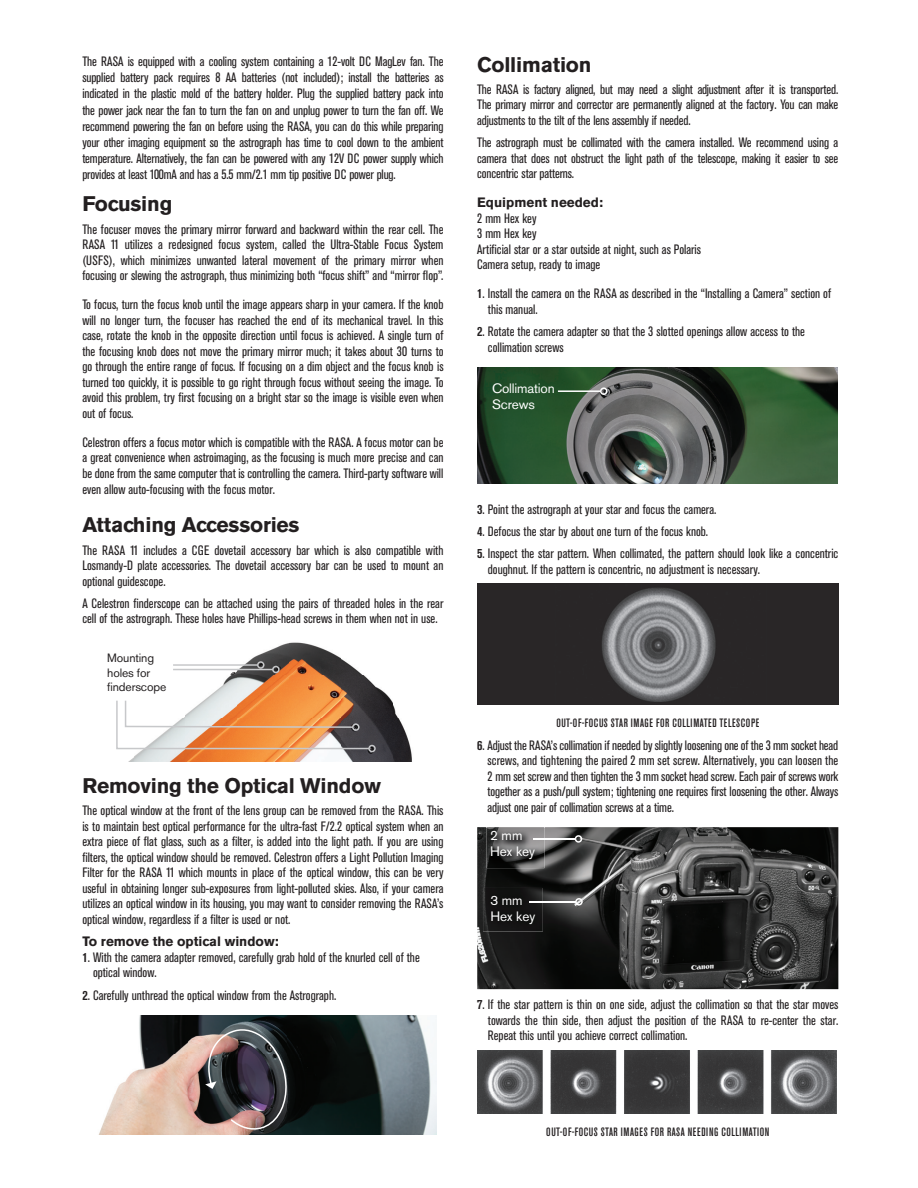
<style>
.page{position:relative;width:918px;height:1188px;background:#fff}
.page>*{position:absolute;margin:0;border:0;box-sizing:border-box;transform-origin:0 0}
.t1{font:700 21px "Akzidenz Grotesk BE";letter-spacing:-.01em;color:#231f20}
.t2{font:condensed 13.5px/15.5px "Akzidenz Grotesk BE";color:#231f20;text-align:justify}
.t3{font:700 13.5px "Akzidenz Grotesk BE";color:#231f20}
.t4{font:13.5px/15.6px "Akzidenz Grotesk BE";letter-spacing:-.01em;color:#fff}
.t5{font:500 condensed 12px "Akzidenz Grotesk BE";letter-spacing:.05em;color:#231f20}
.t6{font:12px/14.4px "Akzidenz Grotesk BE";letter-spacing:-.01em;color:#231f20}
.s1{font-weight:700}
</style>
<div class="page">
<img style="left:129px;top:642px;width:283px;height:119px">
<img style="left:98px;top:1015px;width:339px;height:120px">
<img style="left:477px;top:367px;width:361px;height:117px">
<img style="left:477px;top:583px;width:361px;height:122px">
<img style="left:477px;top:827px;width:361px;height:162px">
<img style="left:477px;top:1051px;width:360px;height:62px">
<hr style="left:558px;top:390px;width:43px;height:2px;background:#fff">
<div style="left:600px;top:387px;width:8px;height:8px;border:2px solid #fff;border-radius:50%"></div>
<hr style="left:534px;top:838px;width:41px;height:2px;background:#fff">
<div style="left:575px;top:835px;width:7px;height:8px;border:2px solid #fff;border-radius:50%"></div>
<hr style="left:529px;top:901px;width:47px;height:2px;background:#fff">
<div style="left:575px;top:898px;width:8px;height:8px;border:2px solid #fff;border-radius:50%"></div>
<svg style="left:204px;top:1026px;width:83px;height:105px;background:#524c50"></svg>
<img style="left:486px;top:827px;width:58px;height:41px">
<svg style="left:534px;top:838px;width:10px;height:2px"></svg>
<img style="left:483px;top:888px;width:60px;height:44px">
<svg style="left:529px;top:901px;width:14px;height:2px"></svg>
<hr style="left:173px;top:664px;width:85px;height:2px;background:#c7c8ca">
<div style="left:257px;top:661px;width:8px;height:8px;border:2px solid #c7c8ca;border-radius:50%"></div>
<hr style="left:173px;top:669px;width:100px;height:1px;background:#c7c8ca">
<div style="left:272px;top:666px;width:8px;height:7px;border:2px solid #c7c8ca;border-radius:50%"></div>
<svg style="left:116px;top:699px;width:255px;height:51px"></svg>
<div style="left:368px;top:745px;width:8px;height:7px;border:2px solid #c7c8ca;border-radius:50%"></div>
<p class="t2" style="left:82px;top:54px;width:363px;line-height:16.2px">The RASA is equipped with a cooling system containing a 12-volt DC MagLev fan. The supplied battery pack requires 8 AA batteries (not included); install the batteries as indicated in the plastic mold of the battery holder. Plug the supplied battery pack into the power jack near the fan to turn the fan on and unplug power to turn the fan off. We recommend powering the fan on before using the RASA, you can do this while preparing your other imaging equipment so the astrograph has time to cool down to the ambient temperature. Alternatively, the fan can be powered with any 12V DC power supply which provides at least 100mA and has a 5.5 mm/2.1 mm tip positive DC power plug.</p>
<h1 class="t1" style="left:82px;top:192px;width:91px">Focusing</h1>
<p class="t2" style="left:82px;top:222px;width:363px">The focuser moves the primary mirror forward and backward within the rear cell. The RASA 11 utilizes a redesigned focus system, called the Ultra-Stable Focus System (USFS), which minimizes unwanted lateral movement of the primary mirror when focusing or slewing the astrograph, thus minimizing both “focus shift” and “mirror flop”.</p>
<p class="t2" style="left:82px;top:297px;width:363px">To focus, turn the focus knob until the image appears sharp in your camera. If the knob will no longer turn, the focuser has reached the end of its mechanical travel. In this case, rotate the knob in the opposite direction until focus is achieved. A single turn of the focusing knob does not move the primary mirror much; it takes about 30 turns to go through the entire range of focus. If focusing on a dim object and the focus knob is turned too quickly, it is possible to go right through focus without seeing the image. To avoid this problem, try first focusing on a bright star so the image is visible even when out of focus.</p>
<p class="t2" style="left:82px;top:435px;width:363px">Celestron offers a focus motor which is compatible with the RASA. A focus motor can be a great convenience when astroimaging, as the focusing is much more precise and can be done from the same computer that is controlling the camera. Third-party software will even allow auto-focusing with the focus motor.</p>
<h1 class="t1" style="left:82px;top:513px;width:219px">Attaching Accessories</h1>
<p class="t2" style="left:82px;top:542px;width:363px">The RASA 11 includes a CGE dovetail accessory bar which is also compatible with Losmandy-D plate accessories. The dovetail accessory bar can be used to mount an optional guidescope.</p>
<p class="t2" style="left:82px;top:596px;width:363px">A Celestron finderscope can be attached using the pairs of threaded holes in the rear cell of the astrograph. These holes have Phillips-head screws in them when not in use.</p>
<p class="t6" style="left:107px;top:651px;width:61px">Mounting holes for finderscope</p>
<h1 class="t1" style="left:82px;top:773px;width:300px">Removing the Optical Window</h1>
<p class="t2" style="left:82px;top:803px;width:363px">The optical window at the front of the lens group can be removed from the RASA. This is to maintain best optical performance for the ultra-fast F/2.2 optical system when an extra piece of flat glass, such as a filter, is added into the light path. If you are using filters, the optical window should be removed. Celestron offers a Light Pollution Imaging Filter for the RASA 11 which mounts in place of the optical window, this can be very useful in obtaining longer sub-exposures from light-polluted skies. Also, if your camera utilizes an optical window in its housing, you may want to consider removing the RASA’s optical window, regardless if a filter is used or not.</p>
<p class="t3" style="left:82px;top:934px;width:198px">To remove the optical window:</p>
<p class="t2" style="left:93px;top:950px;width:328px;text-indent:-11px"><span class="s1">1</span>. With the camera adapter removed, carefully grab hold of the knurled cell of the optical window.</p>
<p class="t2" style="left:82px;top:987px;width:255px"><span class="s1">2</span>. Carefully unthread the optical window from the Astrograph.</p>
<h1 class="t1" style="left:477px;top:52px;width:116px">Collimation</h1>
<p class="t2" style="left:477px;top:82px;width:363px">The RASA is factory aligned, but may need a slight adjustment after it is transported.<br>The primary mirror and corrector are permanently aligned at the factory. You can make adjustments to the tilt of the lens assembly if needed.</p>
<p class="t2" style="left:477px;top:135px;width:363px">The astrograph must be collimated with the camera installed. We recommend using a camera that does not obstruct the light path of the telescope, making it easier to see concentric star patterns.</p>
<p class="t3" style="left:477px;top:195px;width:127px">Equipment needed:</p>
<p class="t2" style="left:477px;top:211px;width:225px;text-align:left">2 mm Hex key<br>3 mm Hex key<br>Artificial star or a star outside at night, such as Polaris<br>Camera setup, ready to image</p>
<p class="t2" style="left:488px;top:286px;width:345px;text-indent:-11px"><span class="s1">1</span>. Install the camera on the RASA as described in the “Installing a Camera” section of this manual.</p>
<p class="t2" style="left:488px;top:324px;width:319px;text-indent:-11px"><span class="s1">2</span>. Rotate the camera adapter so that the 3 slotted openings allow access to the collimation screws</p>
<p class="t4" style="left:492px;top:380px;width:64px;line-height:16.2px">Collimation<br>Screws</p>
<p class="t2" style="left:477px;top:502px;width:241px"><span class="s1">3</span>. Point the astrograph at your star and focus the camera.</p>
<p class="t2" style="left:477px;top:524px;width:232px"><span class="s1">4</span>. Defocus the star by about one turn of the focus knob.</p>
<p class="t2" style="left:488px;top:546px;width:352px;text-indent:-11px"><span class="s1">5</span>. Inspect the star pattern. When collimated, the pattern should look like a concentric doughnut. If the pattern is concentric, no adjustment is necessary.</p>
<p class="t5" style="left:556px;top:716px;width:204px">OUT-OF-FOCUS STAR IMAGE FOR COLLIMATED TELESCOPE</p>
<p class="t2" style="left:488px;top:737px;width:352px;text-indent:-10px"><span class="s1">6</span>. Adjust the RASA’s collimation if needed by slightly loosening one of the 3 mm socket head screws, and tightening the paired 2 mm set screw. Alternatively, you can loosen the 2 mm set screw and then tighten the 3 mm socket head screw. Each pair of screws work together as a push/pull system; tightening one requires first loosening the other. Always adjust one pair of collimation screws at a time.</p>
<p class="t4" style="left:490px;top:827px;width:46px">2 mm<br>Hex key</p>
<p class="t4" style="left:490px;top:893px;width:46px">3 mm<br>Hex key</p>
<p class="t2" style="left:488px;top:997px;width:352px;text-indent:-11px"><span class="s1">7</span>. If the star pattern is thin on one side, adjust the collimation so that the star moves towards the thin side, then adjust the position of the RASA to re-center the star.<br>Repeat this until you achieve correct collimation.</p>
<p class="t5" style="left:546px;top:1125px;width:224px">OUT-OF-FOCUS STAR IMAGES FOR RASA NEEDING COLLIMATION</p>
</div>
